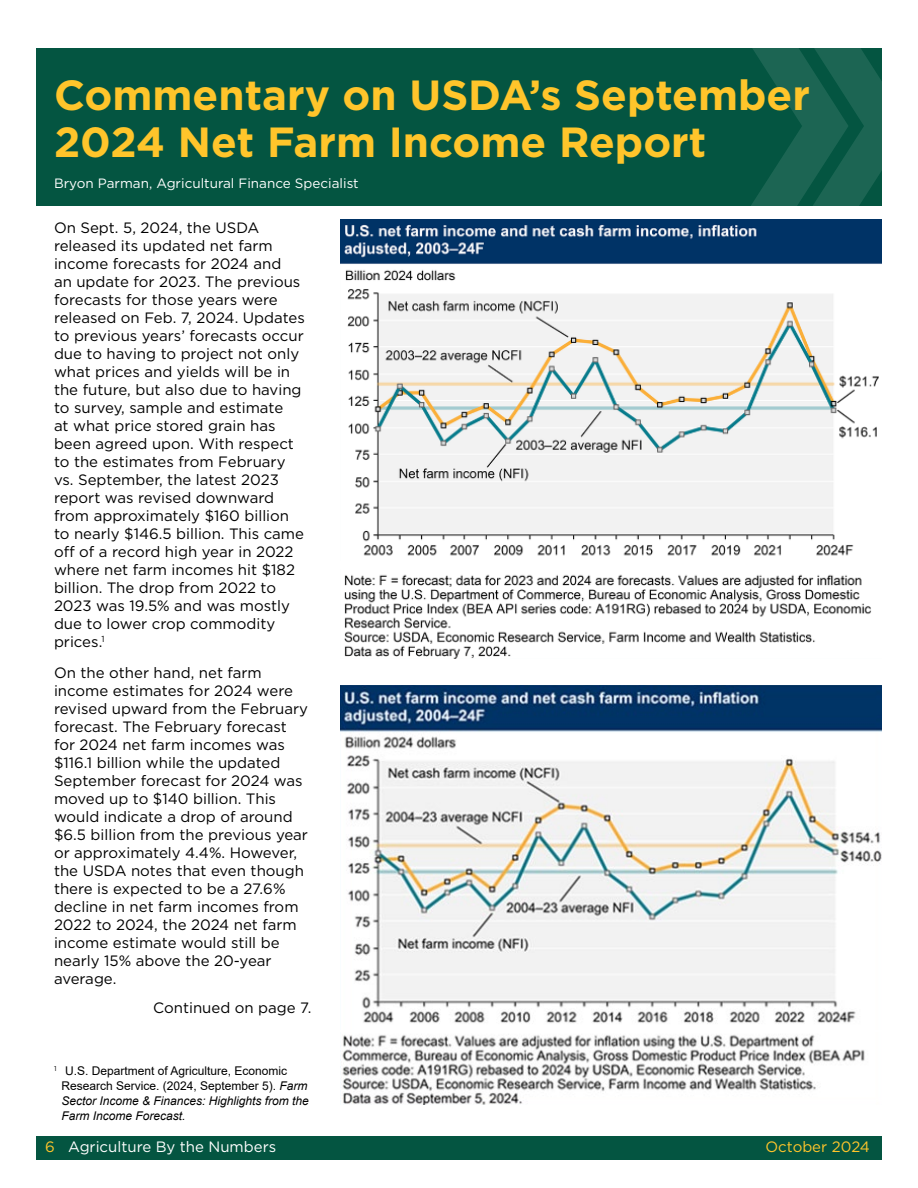
<style>
.page{position:relative;width:918px;height:1188px;background:#fff}
.page>*{position:absolute;margin:0;border:0;box-sizing:border-box;transform-origin:0 0}
.headings{font:700 42.15px/46.8px "Gotham";color:#ffc52b}
.body{font:15px/18px "Gotham";color:#000}
.body-2{font:15px "Gotham";color:#fff}
.body-3{font:15px "Gotham";color:#ffc52b}
.author{font:13.5px "Gotham";color:#fff}
.sources{font:12px/15px "Arial";color:#000}
.s1{font-style:italic}
.s2{color:#ffc52b}
</style>
<div class="page">
<div style="left:36px;top:48px;width:846px;height:157px;background:#045541"></div>
<svg style="left:747px;top:48px;width:135px;height:158px"></svg>
<div style="left:36px;top:1136px;width:846px;height:24px;background:#045541"></div>
<img style="left:340px;top:219px;width:542px;height:337px">
<img style="left:344px;top:574px;width:527px;height:85px">
<img style="left:340px;top:686px;width:542px;height:338px">
<img style="left:340px;top:1035px;width:525px;height:70px">
<p class="headings" style="left:54px;top:72px;width:757px">Commentary on USDA’s September<br>2024 Net Farm Income Report</p>
<p class="author" style="left:54px;top:174px;width:306px">Bryon Parman, Agricultural Finance Specialist</p>
<p class="body" style="left:54px;top:219px;width:252px">On Sept. 5, 2024, the USDA released its updated net farm income forecasts for 2024 and<br>an update for 2023. The previous forecasts for those years were released on Feb. 7, 2024. Updates to previous years’ forecasts occur due to having to project not only what prices and yields will be in the future, but also due to having to survey, sample and estimate<br>at what price stored grain has been agreed upon. With respect to the estimates from February vs. September, the latest 2023 report was revised downward from approximately $160 billion to nearly $146.5 billion. This came off of a record high year in 2022 where net farm incomes hit $182 billion. The drop from 2022 to<br>2023 was 19.5% and was mostly due to lower crop commodity prices.<sup>1</sup></p>
<p class="body" style="left:54px;top:663px;width:256px">On the other hand, net farm income estimates for 2024 were revised upward from the February forecast. The February forecast for 2024 net farm incomes was $116.1 billion while the updated<br>September forecast for 2024 was moved up to $140 billion. This would indicate a drop of around $6.5 billion from the previous year or approximately 4.4%. However, the USDA notes that even though there is expected to be a 27.6% decline in net farm incomes from<br>2022 to 2024, the 2024 net farm income estimate would still be nearly 15% above the 20-year average.</p>
<p class="body" style="left:153px;top:999px;width:160px">Continued on page 7.</p>
<p class="sources" style="left:62px;top:1063px;width:249px;text-indent:-8px"><sup>1</sup> U.S. Department of Agriculture, Economic Research Service. (2024, September 5). <span class="s1">Farm Sector Income &amp; Finances: Highlights from the Farm Income Forecast.</span></p>
<p class="body-2" style="left:45px;top:1138px;width:233px"><span class="s2">6</span> Agriculture By the Numbers</p>
<p class="body-3" style="left:766px;top:1138px;width:106px">October 2024</p>
</div>
